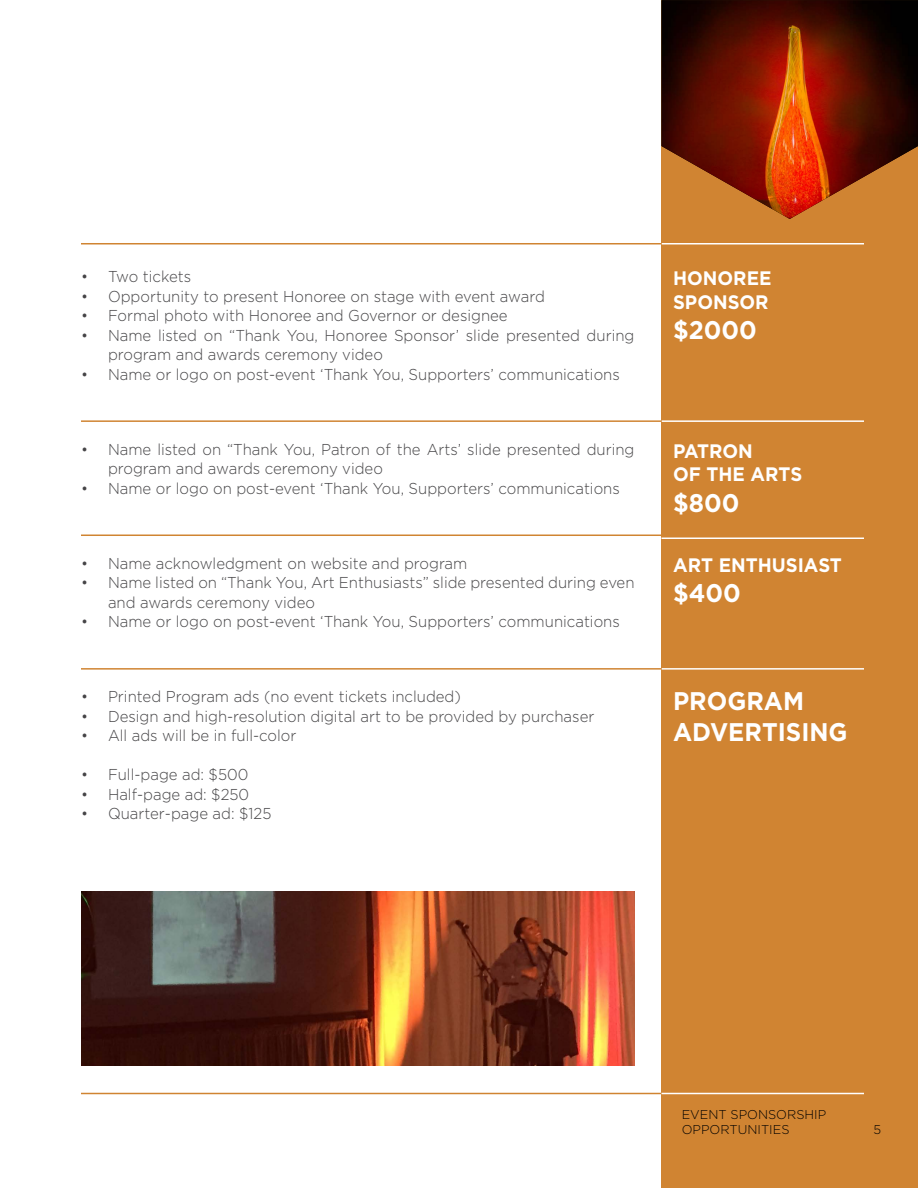
<style>
.page{position:relative;width:918px;height:1188px;background:#fff}
.page>*{position:absolute;margin:0;border:0;box-sizing:border-box;transform-origin:0 0}
.Text{font:700 25.5px/30.6px "Gotham";color:#fff;scale:.95 1}
.Text-2{font:700 19.5px/23.4px "Gotham";color:#fff;scale:.95 1}
.t1{font:300 15.75px/19.5px "Gotham";color:#464547;scale:.95 1}
.t2{font:300 12.75px/15.3px "Gotham";color:#000}
</style>
<div class="page">
<div style="left:662px;top:0;width:256px;height:1188px;background:#d08432"></div>
<hr style="left:81px;top:1093px;width:583px;height:1px;background:#d08432">
<hr style="left:662px;top:1093px;width:202px;height:1px;background:#fff">
<img style="left:662px;top:0;width:256px;height:219px">
<hr style="left:662px;top:243px;width:202px;height:1px;background:#fff">
<hr style="left:81px;top:243px;width:581px;height:1px;background:#d08432">
<hr style="left:662px;top:420px;width:202px;height:2px;background:#fff">
<hr style="left:81px;top:420px;width:581px;height:2px;background:#d08432">
<hr style="left:662px;top:538px;width:202px;height:1px;background:#fff">
<hr style="left:81px;top:535px;width:581px;height:1px;background:#d08432">
<hr style="left:662px;top:668px;width:202px;height:2px;background:#fff">
<hr style="left:81px;top:668px;width:581px;height:2px;background:#d08432">
<img style="left:81px;top:891px;width:553px;height:175px">
<p class="t1" style="left:81px;top:266px;width:117px">• Two tickets</p>
<p class="t1" style="left:81px;top:286px;width:490px">• Opportunity to present Honoree on stage with event award</p>
<p class="t1" style="left:81px;top:305px;width:451px">• Formal photo with Honoree and Governor or designee</p>
<p class="t1" style="left:108px;top:325px;width:556px;text-indent:-27px">• Name listed on “Thank You, Honoree Sponsor’ slide presented during program and awards ceremony video</p>
<p class="t1" style="left:81px;top:364px;width:569px">• Name or logo on post-event ‘Thank You, Supporters’ communications</p>
<p class="t1" style="left:108px;top:439px;width:556px;text-indent:-27px">• Name listed on “Thank You, Patron of the Arts’ slide presented during program and awards ceremony video</p>
<p class="t1" style="left:81px;top:478px;width:569px">• Name or logo on post-event ‘Thank You, Supporters’ communications</p>
<p class="t1" style="left:81px;top:553px;width:408px">• Name acknowledgment on website and program</p>
<p class="t1" style="left:108px;top:573px;width:556px;text-indent:-27px">• Name listed on “Thank You, Art Enthusiasts” slide presented during even and awards ceremony video</p>
<p class="t1" style="left:81px;top:612px;width:569px">• Name or logo on post-event ‘Thank You, Supporters’ communications</p>
<p class="t1" style="left:81px;top:687px;width:401px">• Printed Program ads (no event tickets included)</p>
<p class="t1" style="left:81px;top:706px;width:542px">• Design and high-resolution digital art to be provided by purchaser</p>
<p class="t1" style="left:81px;top:726px;width:228px">• All ads will be in full-color</p>
<p class="t1" style="left:81px;top:765px;width:178px">• Full-page ad: $500</p>
<p class="t1" style="left:81px;top:784px;width:179px">• Half-page ad: $250</p>
<p class="t1" style="left:81px;top:804px;width:202px">• Quarter-page ad: $125</p>
<p class="Text-2" style="left:673px;top:266px;width:105px">HONOREE</p>
<p class="Text-2" style="left:673px;top:290px;width:102px">SPONSOR</p>
<p class="Text" style="left:673px;top:315px;width:90px">$2000</p>
<p class="Text-2" style="left:673px;top:439px;width:137px">PATRON<br>OF THE ARTS</p>
<p class="Text" style="left:673px;top:487px;width:71px">$800</p>
<p class="Text-2" style="left:673px;top:553px;width:179px">ART ENTHUSIAST</p>
<p class="Text" style="left:673px;top:578px;width:73px">$400</p>
<p class="Text" style="left:673px;top:686px;width:185px">PROGRAM<br>ADVERTISING</p>
<p class="t2" style="left:682px;top:1106px;width:146px">EVENT SPONSORSHIP<br>OPPORTUNITIES</p>
<p class="t2" style="left:874px;top:1121px;width:9px">5</p>
</div>
